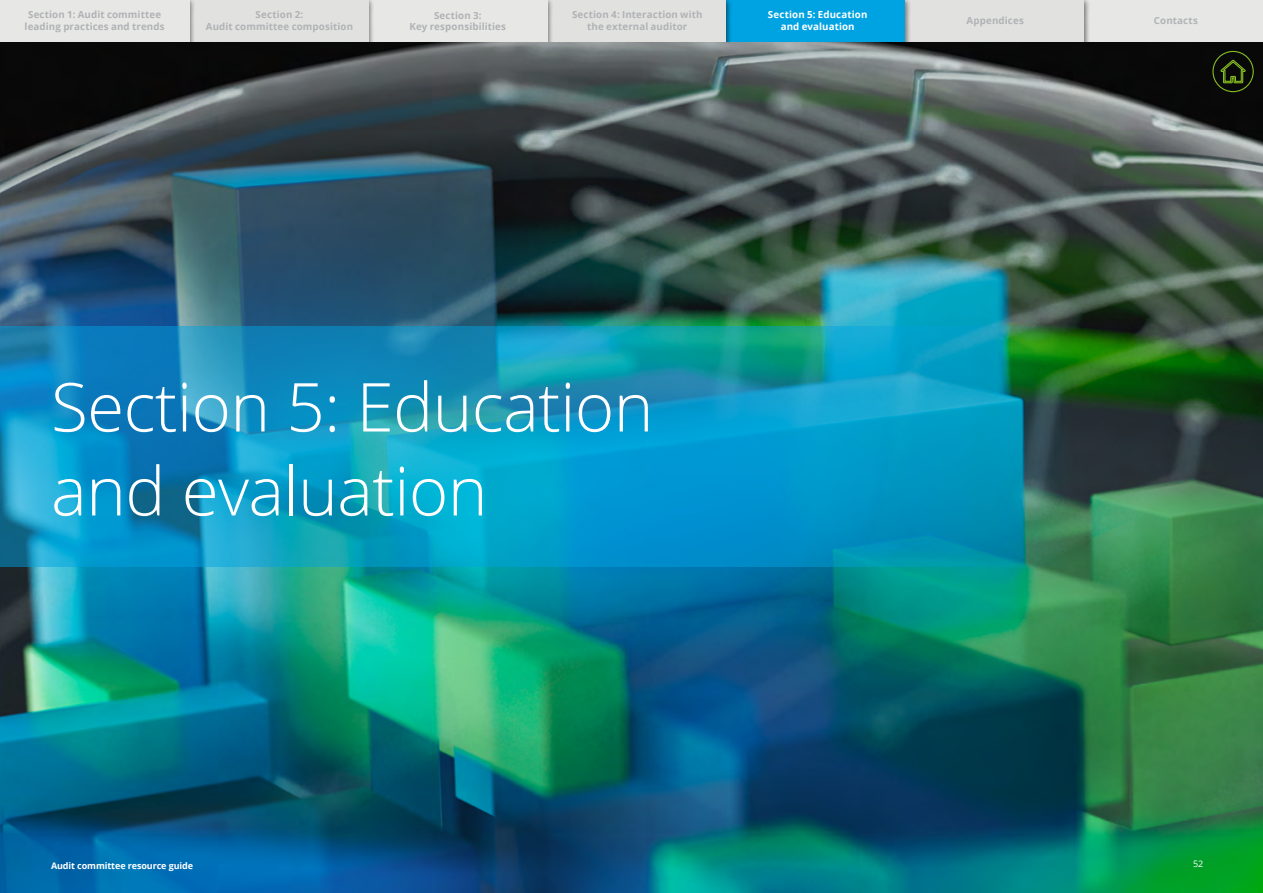
<style>
.page{position:relative;width:1263px;height:893px;background:#fff}
.page>*{position:absolute;margin:0;border:0;box-sizing:border-box;transform-origin:0 0}
.t1{font:300 67.5px/84px "Open Sans";letter-spacing:-.01em;color:#fff}
.t2{font:700 9.75px/11.2px "Open Sans";letter-spacing:.01em;color:#b0b2b4;text-align:center}
.t3{font:700 9.75px/11.2px "Open Sans";letter-spacing:.01em;color:#fff;text-align:center}
.t4{font:700 9px "Open Sans";letter-spacing:-.01em;color:#fff}
.t5{font:9px "Open Sans";color:#fff}
</style>
<div class="page">
<img style="left:0;top:130px;width:1263px;height:763px">
<div style="left:1074px;top:0;width:189px;height:60px;background:#e7e7e6"></div>
<div style="left:895px;top:0;width:189px;height:60px;background:#e1e1e0"></div>
<div style="left:716px;top:0;width:189px;height:60px;background:#00a3e2"></div>
<div style="left:537px;top:0;width:189px;height:60px;background:#e1e1e0"></div>
<div style="left:358px;top:0;width:189px;height:60px;background:#e7e7e6"></div>
<div style="left:179px;top:0;width:189px;height:60px;background:#e1e1e0"></div>
<div style="left:0;top:0;width:195px;height:66px;background:#000;opacity:.45"></div>
<div style="left:0;top:0;width:189px;height:60px;background:#e7e7e6"></div>
<img style="left:0;top:43px;width:1263px;height:87px">
<svg style="left:1212px;top:50px;width:42px;height:43px;background:#1e280c"></svg>
<img style="left:0;top:326px;width:1113px;height:241px">
<p class="t2" style="left:25px;top:9px;width:142px">Section 1: Audit committee leading practices and trends</p>
<p class="t2" style="left:206px;top:9px;width:149px">Section 2:<br>Audit committee composition</p>
<p class="t2" style="left:410px;top:10px;width:98px">Section 3:<br>Key responsibilities</p>
<p class="t2" style="left:572px;top:9px;width:132px">Section 4: Interaction with the external auditor</p>
<p class="t3" style="left:768px;top:9px;width:101px">Section 5: Education and evaluation</p>
<p class="t2" style="left:966px;top:15px;width:59px">Appendices</p>
<p class="t2" style="left:1154px;top:15px;width:45px">Contacts</p>
<h1 class="t1" style="left:51px;top:363px;width:604px">Section 5: Education and evaluation</h1>
<p class="t4" style="left:51px;top:859px;width:144px">Audit committee resource guide</p>
<p class="t5" style="left:1193px;top:858px;width:12px">52</p>
</div>
